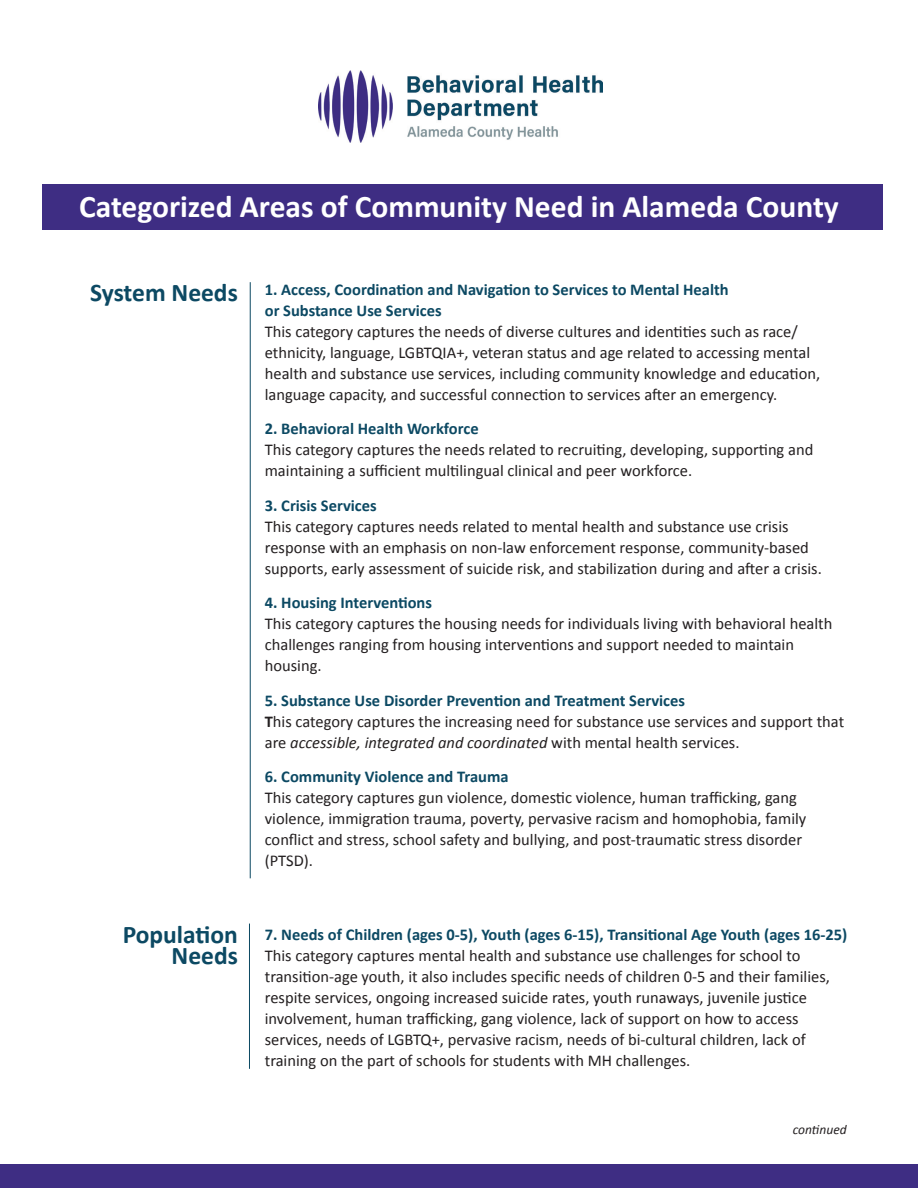
<style>
.page{position:relative;width:918px;height:1188px;background:#fff}
.page>*{position:absolute;margin:0;border:0;box-sizing:border-box;transform-origin:0 0}
.HEADER_Georgia{font:700 31.5px "Calibri";color:#fff}
.HEADER_Georgia-2{font:700 25.5px/21px "Calibri";color:#0c4963;text-align:right}
.HEADER_Georgia-3{font:16.5px/21px "Calibri";color:#231f20}
.HEADER_Georgia-4{font:italic 13.5px "Calibri";color:#231f20}
.s1{font-weight:700;color:#0c4963}
.s2{font-weight:700}
.s3{font-style:italic}
</style>
<div class="page">
<div style="left:42px;top:184px;width:840px;height:46px;background:#3e2d83"></div>
<img style="left:318px;top:70px;width:285px;height:72px">
<hr style="left:250px;top:282px;width:1px;height:596px;background:#0c4963">
<hr style="left:249px;top:924px;width:1px;height:145px;background:#0c4963">
<div style="left:0;top:1164px;width:918px;height:24px;background:#3e2d83"></div>
<p class="HEADER_Georgia" style="left:79px;top:186px;width:761px">Categorized Areas of Community Need in Alameda County</p>
<p class="HEADER_Georgia-2" style="left:90px;top:282px;width:149px">System Needs</p>
<p class="HEADER_Georgia-2" style="left:123px;top:924px;width:117px">Population<br>Needs</p>
<p class="HEADER_Georgia-3" style="left:265px;top:279px;width:557px"><span class="s1">1. Access, Coordination and Navigation to Services to Mental Health<br>or Substance Use Services<br></span>This category captures the needs of diverse cultures and identities such as race/ ethnicity, language, LGBTQIA+, veteran status and age related to accessing mental health and substance use services, including community knowledge and education, language capacity, and successful connection to services after an emergency.</p>
<p class="HEADER_Georgia-3" style="left:265px;top:418px;width:550px"><span class="s1">2. Behavioral Health Workforce<br></span>This category captures the needs related to recruiting, developing, supporting and maintaining a sufficient multilingual clinical and peer workforce.</p>
<p class="HEADER_Georgia-3" style="left:265px;top:495px;width:559px"><span class="s1">3. Crisis Services<br></span>This category captures needs related to mental health and substance use crisis response with an emphasis on non-law enforcement response, community-based supports, early assessment of suicide risk, and stabilization during and after a crisis.</p>
<p class="HEADER_Georgia-3" style="left:265px;top:592px;width:569px"><span class="s1">4. Housing Interventions<br></span>This category captures the housing needs for individuals living with behavioral health challenges ranging from housing interventions and support needed to maintain housing.</p>
<p class="HEADER_Georgia-3" style="left:265px;top:690px;width:581px"><span class="s1">5. Substance Use Disorder Prevention and Treatment Services<br></span><span class="s2">T</span>his category captures the increasing need for substance use services and support that are <span class="s3">accessible, integrated and coordinated</span> with mental health services.</p>
<p class="HEADER_Georgia-3" style="left:265px;top:766px;width:543px"><span class="s1">6. Community Violence and Trauma<br></span>This category captures gun violence, domestic violence, human trafficking, gang violence, immigration trauma, poverty, pervasive racism and homophobia, family conflict and stress, school safety and bullying, and post-traumatic stress disorder (PTSD).</p>
<p class="HEADER_Georgia-3" style="left:265px;top:924px;width:584px"><span class="s1">7. Needs of Children (ages 0-5), Youth (ages 6-15), Transitional Age Youth (ages 16-25)<br></span>This category captures mental health and substance use challenges for school to transition-age youth, it also includes specific needs of children 0-5 and their families, respite services, ongoing increased suicide rates, youth runaways, juvenile justice involvement, human trafficking, gang violence, lack of support on how to access services, needs of LGBTQ+, pervasive racism, needs of bi-cultural children, lack of training on the part of schools for students with MH challenges.</p>
<p class="HEADER_Georgia-4" style="left:793px;top:1120px;width:56px">continued</p>
</div>
